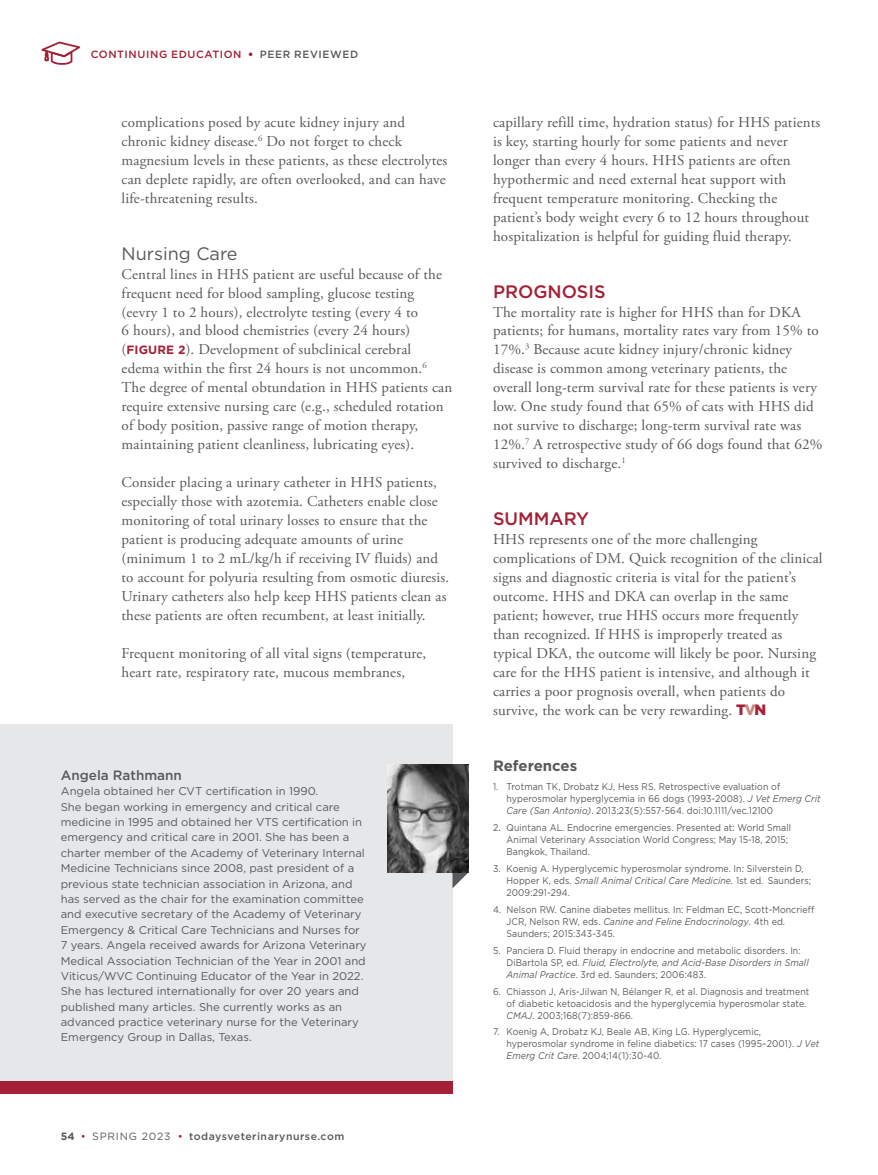
<style>
.page{position:relative;width:878px;height:1175px;background:#fff}
.page>*{position:absolute;margin:0;border:0;box-sizing:border-box;transform-origin:0 0}
.t1{font:500 18px "Gotham";color:#a42036}
.t2{font:18px "Gotham";color:#58595b}
.t3{font:15px/18.9px "Adobe Garamond Pro";letter-spacing:.01em;color:#58595b}
.t4{font:700 15px "Gotham";color:#58595b}
.t5{font:500 13.5px "Gotham";color:#58595b}
.t6{font:11.25px/15.5px "Gotham";color:#58595b}
.t7{font:500 10.5px "Gotham";letter-spacing:.05em;color:#58595b}
.t8{font:500 10.5px "Gotham";letter-spacing:.06em;color:#a42036}
.t9{font:9.75px/12px "Gotham";letter-spacing:.01em;color:#58595b;scale:.9 1}
.s1{font-weight:900}
.s2{color:#58595b}
.s3{font-family:"Gotham";font-weight:700;font-size:12px;color:#a42036}
.s4{font-weight:700}
.s5{font-weight:400;color:#a42036}
.s6{font-weight:400}
.s7{font-family:"Gotham";font-weight:900;color:#a42036}
.s8{font-family:"Gotham";font-weight:900;color:#c9867f}
.s9{font-style:italic}
</style>
<div class="page">
<svg style="left:41px;top:41px;width:39px;height:24px"></svg>
<div style="left:0;top:724px;width:452px;height:357px;background:#e6e7e8"></div>
<div style="left:0;top:1081px;width:452px;height:12px;background:#a42036"></div>
<svg style="left:452px;top:872px;width:16px;height:16px"></svg>
<img style="left:387px;top:764px;width:81px;height:108px">
<hr style="left:877px;top:256px;width:1px;height:269px;background:#a42036">
<p class="t8" style="left:91px;top:50px;width:269px">CONTINUING EDUCATION <span class="s1">•</span> <span class="s2">PEER REVIEWED</span></p>
<p class="t3" style="left:122px;top:114px;width:327px">complications posed by acute kidney injury and chronic kidney disease.<sup>6</sup> Do not forget to check magnesium levels in these patients, as these electrolytes can deplete rapidly, are often overlooked, and can have life-threatening results.</p>
<p class="t2" style="left:121px;top:245px;width:117px">Nursing Care</p>
<p class="t3" style="left:121px;top:266px;width:332px">Central lines in HHS patient are useful because of the frequent need for blood sampling, glucose testing (eevry 1 to 2 hours), electrolyte testing (every 4 to<br>6 hours), and blood chemistries (every 24 hours) (<span class="s3">FIGURE 2</span>). Development of subclinical cerebral edema within the first 24 hours is not uncommon.<sup>6<br></sup>The degree of mental obtundation in HHS patients can require extensive nursing care (e.g., scheduled rotation of body position, passive range of motion therapy, maintaining patient cleanliness, lubricating eyes).</p>
<p class="t3" style="left:122px;top:474px;width:329px">Consider placing a urinary catheter in HHS patients, especially those with azotemia. Catheters enable close monitoring of total urinary losses to ensure that the patient is producing adequate amounts of urine (minimum 1 to 2 mL/kg/h if receiving IV fluids) and to account for polyuria resulting from osmotic diuresis.<br>Urinary catheters also help keep HHS patients clean as these patients are often recumbent, at least initially.</p>
<p class="t3" style="left:122px;top:645px;width:306px">Frequent monitoring of all vital signs (temperature, heart rate, respiratory rate, mucous membranes,</p>
<p class="t5" style="left:61px;top:769px;width:123px">Angela Rathmann</p>
<p class="t6" style="left:61px;top:784px;width:307px">Angela obtained her CVT certification in 1990.<br>She began working in emergency and critical care medicine in 1995 and obtained her VTS certification in emergency and critical care in 2001. She has been a charter member of the Academy of Veterinary Internal Medicine Technicians since 2008, past president of a previous state technician association in Arizona, and has served as the chair for the examination committee and executive secretary of the Academy of Veterinary Emergency &amp; Critical Care Technicians and Nurses for 7 years. Angela received awards for Arizona Veterinary Medical Association Technician of the Year in 2001 and Viticus/WVC Continuing Educator of the Year in 2022.<br>She has lectured internationally for over 20 years and published many articles. She currently works as an advanced practice veterinary nurse for the Veterinary Emergency Group in Dallas, Texas.</p>
<p class="t7" style="left:61px;top:1131px;width:285px"><span class="s4">54</span> <span class="s5">•</span> <span class="s6">SPRING 2023</span> <span class="s5">•</span> todaysveterinarynurse.com</p>
<p class="t3" style="left:493px;top:114px;width:329px">capillary refill time, hydration status) for HHS patients is key, starting hourly for some patients and never longer than every 4 hours. HHS patients are often hypothermic and need external heat support with frequent temperature monitoring. Checking the patient’s body weight every 6 to 12 hours throughout hospitalization is helpful for guiding fluid therapy.</p>
<p class="t1" style="left:493px;top:283px;width:114px">PROGNOSIS</p>
<p class="t3" style="left:493px;top:304px;width:331px">The mortality rate is higher for HHS than for DKA patients; for humans, mortality rates vary from 15% to 17%.<sup>3</sup> Because acute kidney injury/chronic kidney disease is common among veterinary patients, the overall long-term survival rate for these patients is very low. One study found that 65% of cats with HHS did not survive to discharge; long-term survival rate was 12%.<sup>7</sup> A retrospective study of 66 dogs found that 62% survived to discharge.<sup>1</sup></p>
<p class="t1" style="left:493px;top:510px;width:98px">SUMMARY</p>
<p class="t3" style="left:493px;top:531px;width:331px">HHS represents one of the more challenging complications of DM. Quick recognition of the clinical signs and diagnostic criteria is vital for the patient’s outcome. HHS and DKA can overlap in the same patient; however, true HHS occurs more frequently than recognized. If HHS is improperly treated as typical DKA, the outcome will likely be poor. Nursing care for the HHS patient is intensive, and although it carries a poor prognosis overall, when patients do survive, the work can be very rewarding. <span class="s7">T</span><span class="s8">V</span><span class="s7">N</span></p>
<p class="t4" style="left:493px;top:759px;width:86px">References</p>
<p class="t9" style="left:506px;top:781px;width:350px;text-indent:-13px">1. Trotman TK, Drobatz KJ, Hess RS. Retrospective evaluation of hyperosmolar hyperglycemia in 66 dogs (1993-2008). <span class="s9">J Vet Emerg Crit<br>Care (San Antonio)</span>. 2013;23(5):557-564. doi:10.1111/vec.12100</p>
<p class="t9" style="left:506px;top:822px;width:318px;text-indent:-13px">2. Quintana AL. Endocrine emergencies. Presented at: World Small<br>Animal Veterinary Association World Congress; May 15-18, 2015;<br>Bangkok, Thailand.</p>
<p class="t9" style="left:506px;top:863px;width:340px;text-indent:-13px">3. Koenig A. Hyperglycemic hyperosmolar syndrome. In: Silverstein D,<br>Hopper K, eds. <span class="s9">Small Animal Critical Care Medicine.</span> 1st ed. Saunders;<br>2009:291-294.</p>
<p class="t9" style="left:506px;top:903px;width:343px;text-indent:-13px">4. Nelson RW. Canine diabetes mellitus. In: Feldman EC, Scott-Moncrieff<br>JCR, Nelson RW, eds. <span class="s9">Canine and Feline Endocrinology</span>. 4th ed.<br>Saunders; 2015:343-345.</p>
<p class="t9" style="left:506px;top:944px;width:337px;text-indent:-13px">5. Panciera D. Fluid therapy in endocrine and metabolic disorders. In:<br>DiBartola SP, ed. <span class="s9">Fluid, Electrolyte, and Acid-Base Disorders in Small<br>Animal Practice</span>. 3rd ed. Saunders; 2006:483.</p>
<p class="t9" style="left:506px;top:985px;width:338px;text-indent:-13px">6. Chiasson J, Aris-Jilwan N, Bélanger R, et al. Diagnosis and treatment of diabetic ketoacidosis and the hyperglycemia hyperosmolar state.<br><span class="s9">CMAJ</span>. 2003;168(7):859-866.</p>
<p class="t9" style="left:506px;top:1026px;width:349px;text-indent:-13px">7. Koenig A, Drobatz KJ, Beale AB, King LG. Hyperglycemic, hyperosmolar syndrome in feline diabetics: 17 cases (1995–2001). <span class="s9">J Vet<br>Emerg Crit Care</span>. 2004;14(1):30-40.</p>
</div>
